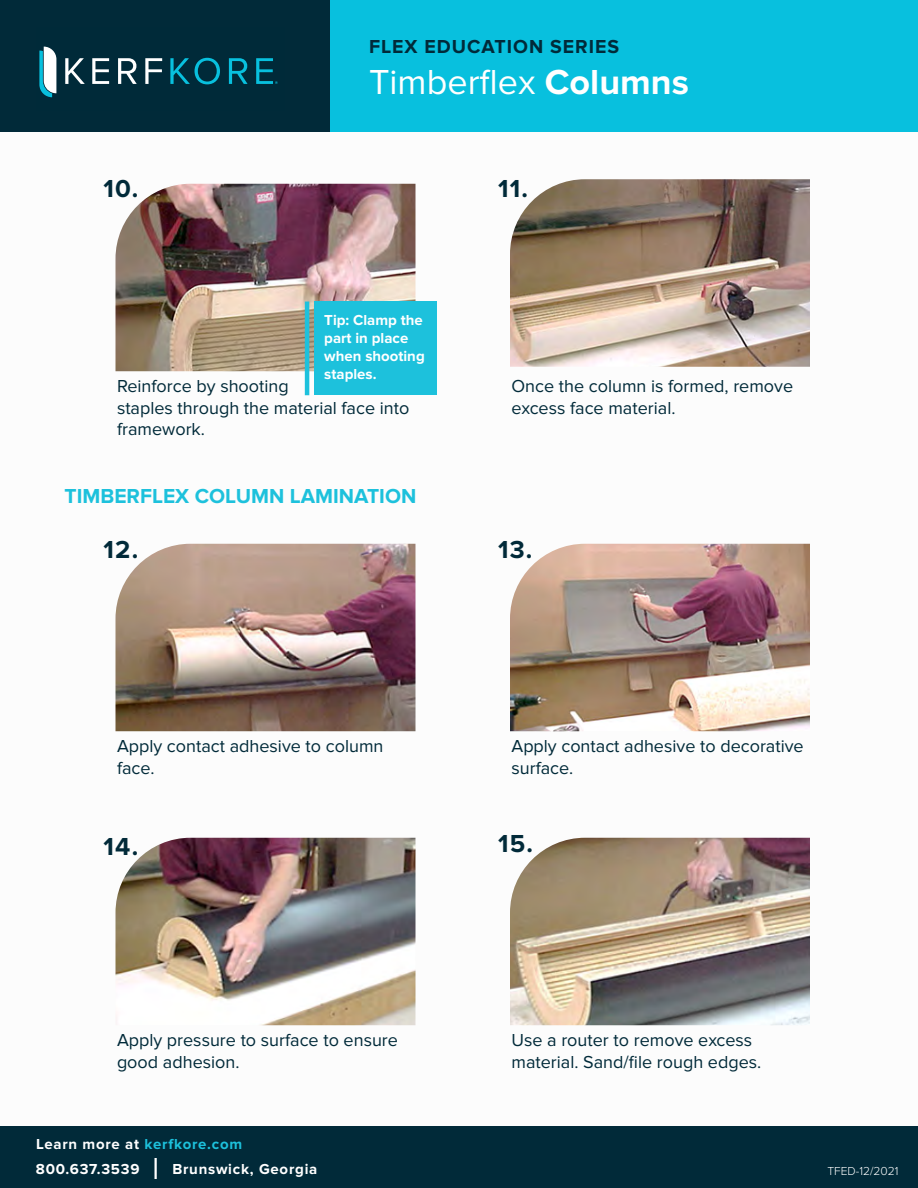
<style>
.page{position:relative;width:918px;height:1188px;background:#fff}
.page>*{position:absolute;margin:0;border:0;box-sizing:border-box;transform-origin:0 0}
.t1{font:36px "Proxima Nova";color:#fff}
.t2{font:700 25.5px "Proxima Nova";letter-spacing:.05em;color:#012a39}
.Paragraph_Style_1{font:700 21px "Proxima Nova";color:#1dc1dc}
.t3{font:700 19.5px "Proxima Nova";letter-spacing:.05em;color:#012a39}
.Paragraph_Style_1-2{font:18px/21.6px "Proxima Nova";color:#012a39}
.Paragraph_Style_1-3{font:700 15px/18px "Proxima Nova";color:#fff}
.Paragraph_Style_1-4{font:700 15px "Proxima Nova";letter-spacing:.05em;color:#fff}
.t4{font:700 15px "Proxima Nova";letter-spacing:.05em;color:#1dc1dc}
.t5{font:300 12px "Proxima Nova";color:#fff}
.s1{font-weight:700}
.s2{color:#fff}
</style>
<div class="page">
<div style="left:312px;top:0;width:606px;height:132px;background:#08c0de"></div>
<div style="left:0;top:0;width:330px;height:132px;background:#012a39"></div>
<div style="left:0;top:1126px;width:918px;height:62px;background:#012a39"></div>
<img style="left:116px;top:184px;width:300px;height:187px">
<img style="left:510px;top:179px;width:300px;height:188px">
<img style="left:116px;top:544px;width:300px;height:187px">
<img style="left:510px;top:544px;width:300px;height:187px">
<img style="left:116px;top:838px;width:300px;height:187px">
<img style="left:510px;top:838px;width:300px;height:187px">
<div style="left:314px;top:302px;width:122px;height:93px;background:#1dc1dc"></div>
<hr style="left:305px;top:302px;width:4px;height:93px;background:#1dc1dc">
<svg style="left:65px;top:58px;width:20px;height:26px"></svg>
<svg style="left:92px;top:58px;width:17px;height:26px"></svg>
<svg style="left:118px;top:58px;width:19px;height:26px"></svg>
<svg style="left:145px;top:58px;width:17px;height:26px"></svg>
<svg style="left:170px;top:58px;width:50px;height:26px"></svg>
<svg style="left:229px;top:58px;width:19px;height:26px"></svg>
<svg style="left:39px;top:47px;width:17px;height:50px"></svg>
<svg style="left:256px;top:58px;width:22px;height:26px"></svg>
<hr style="left:154px;top:1158px;width:3px;height:21px;background:#fff">
<p class="t2" style="left:104px;top:174px;width:36px">10.</p>
<p class="t3" style="left:369px;top:35px;width:252px">FLEX EDUCATION SERIES</p>
<p class="t1" style="left:369px;top:61px;width:321px">Timberflex <span class="s1">Columns</span></p>
<p class="t2" style="left:498px;top:174px;width:32px">11.</p>
<p class="Paragraph_Style_1-3" style="left:324px;top:312px;width:102px">Tip: Clamp the part in place when shooting staples.</p>
<p class="Paragraph_Style_1-2" style="left:117px;top:376px;width:173px">Reinforce by shooting</p>
<p class="Paragraph_Style_1-2" style="left:117px;top:397px;width:294px">staples through the material face into framework.</p>
<p class="Paragraph_Style_1" style="left:64px;top:484px;width:353px">TIMBERFLEX COLUMN LAMINATION</p>
<p class="t2" style="left:104px;top:535px;width:36px">12.</p>
<p class="Paragraph_Style_1-2" style="left:512px;top:376px;width:283px">Once the column is formed, remove excess face material.</p>
<p class="t2" style="left:498px;top:535px;width:36px">13.</p>
<p class="Paragraph_Style_1-2" style="left:117px;top:736px;width:268px">Apply contact adhesive to column face.</p>
<p class="Paragraph_Style_1-2" style="left:512px;top:736px;width:294px">Apply contact adhesive to decorative surface.</p>
<p class="t2" style="left:104px;top:832px;width:36px">14.</p>
<p class="t2" style="left:498px;top:829px;width:37px">15.</p>
<p class="Paragraph_Style_1-2" style="left:117px;top:1030px;width:283px">Apply pressure to surface to ensure good adhesion.</p>
<p class="Paragraph_Style_1-2" style="left:512px;top:1030px;width:251px">Use a router to remove excess material. Sand/file rough edges.</p>
<p class="t4" style="left:36px;top:1135px;width:208px"><span class="s2">Learn more at</span> kerfkore.com</p>
<p class="Paragraph_Style_1-4" style="left:36px;top:1161px;width:105px">800.637.3539</p>
<p class="Paragraph_Style_1-4" style="left:172px;top:1161px;width:146px">Brunswick, Georgia</p>
<p class="t5" style="left:828px;top:1165px;width:72px">TFED-12/2021</p>
</div>
